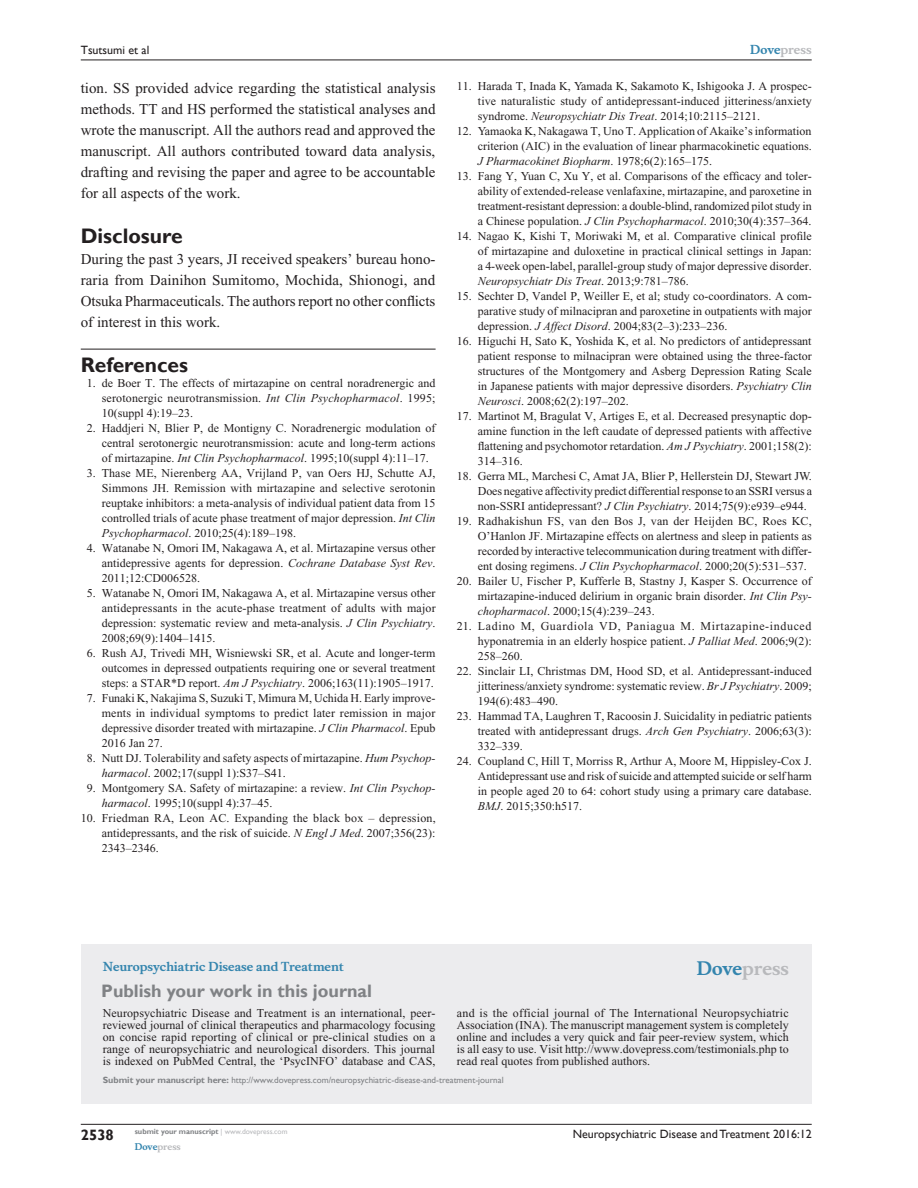
<style>
.page{position:relative;width:918px;height:1188px;background:#fff}
.page>*{position:absolute;margin:0;border:0;box-sizing:border-box;transform-origin:0 0}
.RefH{font:700 21px "Gill Sans";color:#231f20}
.PromBx-H1{font:700 18px "Gill Sans";color:#808285}
.PromBx-Brand{font:700 18px "Musee";color:#b8b9bc}
.TxF{font:15px/21px "Times New Roman";color:#231f20;text-align:justify}
.t1{font:700 15px "Gill Sans";color:#231f20}
.RefNL2{font:12px/15px "Times New Roman";color:#231f20;text-align:justify}
.PromBx-Tx{font:12px/12px "Times New Roman";color:#231f20;text-align:justify}
.t2{font:12px "Gill Sans";color:#231f20}
.PromBx-JrnlName{font:700 12px "Musee";color:#3485ae}
.t3{font:700 12px "Musee";color:#b8b9bc}
.PromBx-SubmitMssWebA{font:9px "Gill Sans";color:#808285}
.t4{font:700 9px "Musee";color:#b8b9bc}
.t5{font:700 7.5px "Gill Sans";color:#808285}
.s1{font-style:italic}
.s2{color:#3485ae}
.s3{font-weight:700}
.s4{font-weight:400;color:#b8b9bc}
</style>
<div class="page">
<div style="left:81px;top:944px;width:731px;height:159px;background:#ececee"></div>
<hr style="left:81px;top:1124px;width:731px;height:1px;background:#231f20">
<hr style="left:81px;top:60px;width:731px;height:1px;background:#231f20">
<hr style="left:81px;top:349px;width:355px;height:1px;background:#231f20">
<p class="t2" style="left:81px;top:43px;width:70px">Tsutsumi et al</p>
<p class="TxF" style="left:81px;top:77px;width:356px">tion. SS provided advice regarding the statistical analysis methods. TT and HS performed the statistical analyses and wrote the manuscript. All the authors read and approved the manuscript. All authors contributed toward data analysis, drafting and revising the paper and agree to be accountable for all aspects of the work.</p>
<h1 class="RefH" style="left:81px;top:223px;width:103px">Disclosure</h1>
<p class="TxF" style="left:81px;top:248px;width:356px">During the past 3 years, JI received speakers’ bureau hono&shy;raria from Dainihon Sumitomo, Mochida, Shionogi, and Otsuka Pharmaceuticals. The authors report no other conflicts of interest in this work.</p>
<p class="RefH" style="left:81px;top:352px;width:109px">References</p>
<p class="RefNL2" style="left:102px;top:376px;width:335px;text-indent:-15px">1. de Boer T. The effects of mirtazapine on central noradrenergic and serotonergic neurotransmission. <span class="s1">Int Clin Psychopharmacol</span>. 1995; 10(suppl 4):19–23.</p>
<p class="RefNL2" style="left:102px;top:421px;width:335px;text-indent:-15px">2. Haddjeri N, Blier P, de Montigny C. Noradrenergic modulation of central serotonergic neurotransmission: acute and long-term actions of mirtazapine. <span class="s1">Int Clin Psychopharmacol</span>. 1995;10(suppl 4):11–17.</p>
<p class="RefNL2" style="left:102px;top:466px;width:335px;text-indent:-15px">3. Thase ME, Nierenberg AA, Vrijland P, van Oers HJ, Schutte AJ, Simmons JH. Remission with mirtazapine and selective serotonin reuptake inhibitors: a meta-analysis of individual patient data from 15 controlled trials of acute phase treatment of major depression. <span class="s1">Int Clin Psychopharmacol</span>. 2010;25(4):189–198.</p>
<p class="RefNL2" style="left:102px;top:541px;width:335px;text-indent:-15px">4. Watanabe N, Omori IM, Nakagawa A, et al. Mirtazapine versus other antidepressive agents for depression. <span class="s1">Cochrane Database Syst Rev</span>.<br>2011;12:CD006528.</p>
<p class="RefNL2" style="left:102px;top:586px;width:336px;text-indent:-15px">5. Watanabe N, Omori IM, Nakagawa A, et al. Mirtazapine versus other antidepressants in the acute-phase treatment of adults with major depression: systematic review and meta-analysis. <span class="s1">J Clin Psychiatry</span>.<br>2008;69(9):1404–1415.</p>
<p class="RefNL2" style="left:102px;top:646px;width:335px;text-indent:-15px">6. Rush AJ, Trivedi MH, Wisniewski SR, et al. Acute and longer-term outcomes in depressed outpatients requiring one or several treatment steps: a STAR*D report. <span class="s1">Am J Psychiatry</span>. 2006;163(11):1905–1917.</p>
<p class="RefNL2" style="left:102px;top:691px;width:335px;text-indent:-15px">7. Funaki K, Nakajima S, Suzuki T, Mimura M, Uchida H. Early improve&shy;ments in individual symptoms to predict later remission in major depressive disorder treated with mirtazapine. <span class="s1">J Clin Pharmacol</span>. Epub 2016 Jan 27.</p>
<p class="RefNL2" style="left:102px;top:751px;width:335px;text-indent:-15px">8. Nutt DJ. Tolerability and safety aspects of mirtazapine. <span class="s1">Hum Psychop&shy;harmacol</span>. 2002;17(suppl 1):S37–S41.</p>
<p class="RefNL2" style="left:102px;top:781px;width:335px;text-indent:-15px">9. Montgomery SA. Safety of mirtazapine: a review. <span class="s1">Int Clin Psychop&shy;harmacol</span>. 1995;10(suppl 4):37–45.</p>
<p class="RefNL2" style="left:102px;top:811px;width:335px;text-indent:-21px">10. Friedman RA, Leon AC. Expanding the black box – depression, antidepressants, and the risk of suicide. <span class="s1">N Engl J Med</span>. 2007;356(23):<br>2343–2346.</p>
<p class="t3" style="left:750px;top:43px;width:63px"><span class="s2">Dove</span>press</p>
<p class="RefNL2" style="left:478px;top:79px;width:335px;text-indent:-21px">11. Harada T, Inada K, Yamada K, Sakamoto K, Ishigooka J. A prospec&shy;tive naturalistic study of antidepressant-induced jitteriness/anxiety syndrome. <span class="s1">Neuropsychiatr Dis Treat</span>. 2014;10:2115–2121.</p>
<p class="RefNL2" style="left:478px;top:124px;width:335px;text-indent:-21px">12. Yamaoka K, Nakagawa T, Uno T. Application of Akaike’s information criterion (AIC) in the evaluation of linear pharmacokinetic equations.<br><span class="s1">J Pharmacokinet Biopharm</span>. 1978;6(2):165–175.</p>
<p class="RefNL2" style="left:478px;top:169px;width:335px;text-indent:-21px">13. Fang Y, Yuan C, Xu Y, et al. Comparisons of the efficacy and toler&shy;ability of extended-release venlafaxine, mirtazapine, and paroxetine in treatment-resistant depression: a double-blind, randomized pilot study in a Chinese population. <span class="s1">J Clin Psychopharmacol</span>. 2010;30(4):357–364.</p>
<p class="RefNL2" style="left:478px;top:229px;width:335px;text-indent:-21px">14. Nagao K, Kishi T, Moriwaki M, et al. Comparative clinical profile of mirtazapine and duloxetine in practical clinical settings in Japan: a 4-week open-label, parallel-group study of major depressive disorder.<br><span class="s1">Neuropsychiatr Dis Treat</span>. 2013;9:781–786.</p>
<p class="RefNL2" style="left:478px;top:289px;width:335px;text-indent:-21px">15. Sechter D, Vandel P, Weiller E, et al; study co-coordinators. A com&shy;parative study of milnacipran and paroxetine in outpatients with major depression. <span class="s1">J Affect Disord</span>. 2004;83(2–3):233–236.</p>
<p class="RefNL2" style="left:478px;top:334px;width:335px;text-indent:-21px">16. Higuchi H, Sato K, Yoshida K, et al. No predictors of antidepressant patient response to milnacipran were obtained using the three-factor structures of the Montgomery and Asberg Depression Rating Scale in Japanese patients with major depressive disorders. <span class="s1">Psychiatry Clin Neurosci</span>. 2008;62(2):197–202.</p>
<p class="RefNL2" style="left:478px;top:409px;width:335px;text-indent:-21px">17. Martinot M, Bragulat V, Artiges E, et al. Decreased presynaptic dop&shy;amine function in the left caudate of depressed patients with affective flattening and psychomotor retardation. <span class="s1">Am J Psychiatry</span>. 2001;158(2):<br>314–316.</p>
<p class="RefNL2" style="left:478px;top:469px;width:336px;text-indent:-21px">18. Gerra ML, Marchesi C, Amat JA, Blier P, Hellerstein DJ, Stewart JW.<br>Does negative affectivity predict differential response to an SSRI versus a non-SSRI antidepressant? <span class="s1">J Clin Psychiatry</span>. 2014;75(9):e939–e944.</p>
<p class="RefNL2" style="left:478px;top:514px;width:335px;text-indent:-21px">19. Radhakishun FS, van den Bos J, van der Heijden BC, Roes KC, O’Hanlon JF. Mirtazapine effects on alertness and sleep in patients as recorded by interactive telecommunication during treatment with differ&shy;ent dosing regimens. <span class="s1">J Clin Psychopharmacol</span>. 2000;20(5):531–537.</p>
<p class="RefNL2" style="left:478px;top:574px;width:335px;text-indent:-21px">20. Bailer U, Fischer P, Kufferle B, Stastny J, Kasper S. Occurrence of mirtazapine-induced delirium in organic brain disorder. <span class="s1">Int Clin Psy&shy;chopharmacol</span>. 2000;15(4):239–243.</p>
<p class="RefNL2" style="left:478px;top:619px;width:335px;text-indent:-21px">21. Ladino M, Guardiola VD, Paniagua M. Mirtazapine-induced hyponatremia in an elderly hospice patient. <span class="s1">J Palliat Med</span>. 2006;9(2):<br>258–260.</p>
<p class="RefNL2" style="left:478px;top:664px;width:335px;text-indent:-21px">22. Sinclair LI, Christmas DM, Hood SD, et al. Antidepressant-induced jitteriness/anxiety syndrome: systematic review. <span class="s1">Br J Psychiatry</span>. 2009; 194(6):483–490.</p>
<p class="RefNL2" style="left:478px;top:709px;width:335px;text-indent:-21px">23. Hammad TA, Laughren T, Racoosin J. Suicidality in pediatric patients treated with antidepressant drugs. <span class="s1">Arch Gen Psychiatry</span>. 2006;63(3):<br>332–339.</p>
<p class="RefNL2" style="left:478px;top:754px;width:335px;text-indent:-21px">24. Coupland C, Hill T, Morriss R, Arthur A, Moore M, Hippisley-Cox J.<br>Antidepressant use and risk of suicide and attempted suicide or self harm in people aged 20 to 64: cohort study using a primary care database.<br><span class="s1">BMJ</span>. 2015;350:h517.</p>
<p class="PromBx-JrnlName" style="left:103px;top:959px;width:243px">Neuropsychiatric Disease and Treatment</p>
<p class="PromBx-H1" style="left:101px;top:980px;width:272px">Publish your work in this journal</p>
<p class="PromBx-Brand" style="left:697px;top:958px;width:94px"><span class="s2">Dove</span>press</p>
<p class="PromBx-Tx" style="left:103px;top:1007px;width:334px">Neuropsychiatric Disease and Treatment is an international, peer&shy;reviewed journal of clinical therapeutics and pharmacology focusing on concise rapid reporting of clinical or pre-clinical studies on a range of neuropsychiatric and neurological disorders. This journal is indexed on PubMed Central, the ‘PsycINFO’ database and CAS,</p>
<p class="PromBx-Tx" style="left:457px;top:1007px;width:333px">and is the official journal of The International Neuropsychiatric Association (INA). The manuscript management system is completely online and includes a very quick and fair peer-review system, which is all easy to use. Visit http://www.dovepress.com/testimonials.php to read real quotes from published authors.</p>
<p class="PromBx-SubmitMssWebA" style="left:103px;top:1075px;width:402px"><span class="s3">Submit your manuscript here:</span> http://www.dovepress.com/neuropsychiatric-disease-and-treatment-journal</p>
<p class="t1" style="left:81px;top:1126px;width:35px">2538</p>
<p class="t5" style="left:135px;top:1127px;width:154px">submit your manuscript <span class="s4">| www.dovepress.com</span></p>
<p class="t4" style="left:135px;top:1141px;width:48px"><span class="s2">Dove</span>press</p>
<p class="t2" style="left:573px;top:1127px;width:241px">Neuropsychiatric Disease and Treatment 2016:12</p>
</div>
